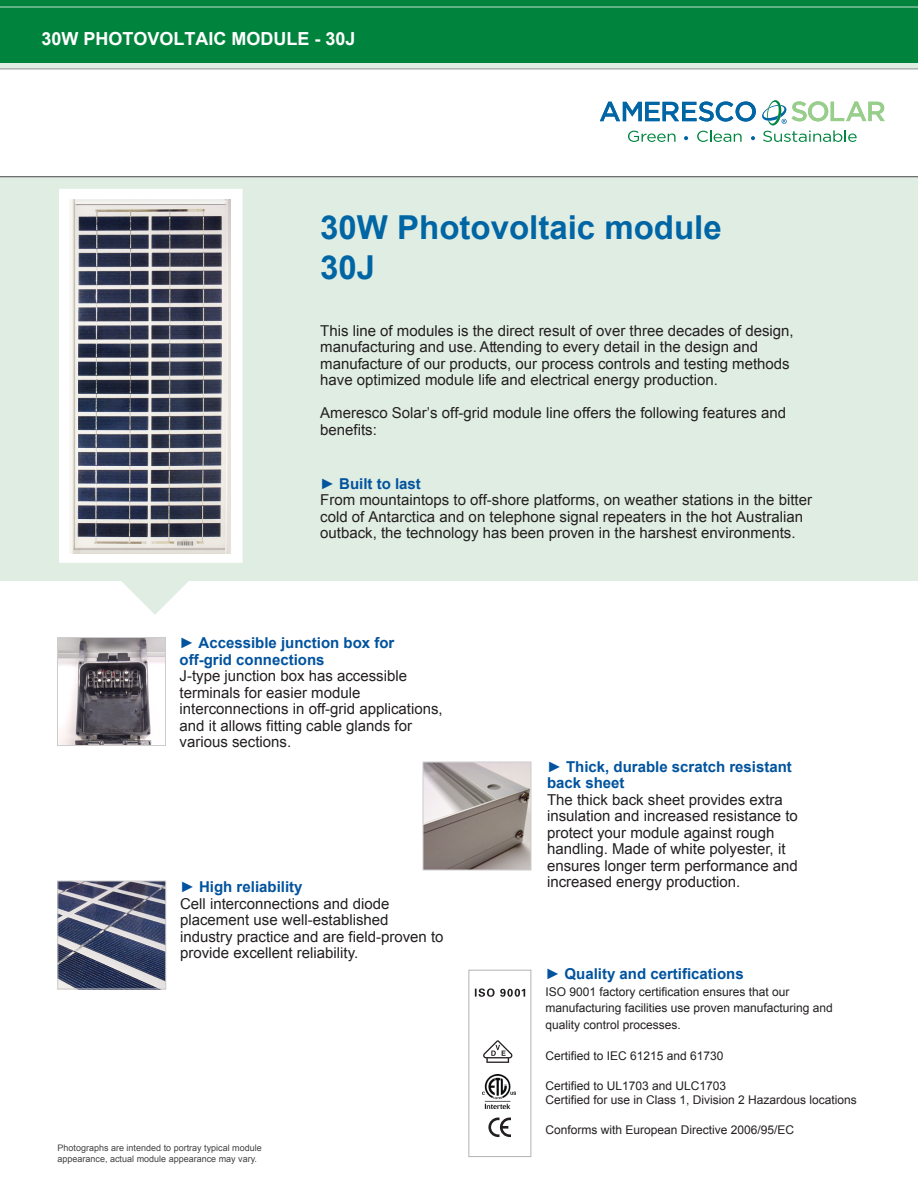
<style>
.page{position:relative;width:918px;height:1188px;background:#fff}
.page>*{position:absolute;margin:0;border:0;box-sizing:border-box;transform-origin:0 0}
.t1{font:700 33px/39.6px "Arial";color:#0065a4}
.t2{font:700 18px "Arial";color:#fff}
.t3{font:15px/16.5px "Arial";color:#231f20}
.t4{font:700 15px/16.5px "Arial";color:#01539e}
.t5{font:12px/16.5px "Arial";color:#231f20}
.t6{font:9px/10.8px "Arial";color:rgb(0 0 0/.75)}
</style>
<div class="page">
<div style="left:0;top:177px;width:918px;height:404px;background:#e0ede2"></div>
<svg style="left:122px;top:581px;width:67px;height:34px"></svg>
<div style="left:0;top:45px;width:918px;height:23px;background:#e0ede2"></div>
<div style="left:0;top:0;width:918px;height:63px;background:#00843d"></div>
<svg style="left:684px;top:136px;width:4px;height:4px"></svg>
<svg style="left:751px;top:136px;width:4px;height:4px"></svg>
<svg style="left:628px;top:131px;width:48px;height:11px"></svg>
<svg style="left:697px;top:130px;width:45px;height:12px"></svg>
<svg style="left:600px;top:101px;width:156px;height:21px"></svg>
<svg style="left:762px;top:100px;width:123px;height:42px"></svg>
<hr style="left:0;top:7px;width:918px;height:1px;background:#fff">
<hr style="left:0;top:69px;width:918px;height:1px;background:#575b5d">
<hr style="left:0;top:176px;width:918px;height:1px;background:#4d4d4f">
<div style="left:59px;top:189px;width:184px;height:374px;background:#fff;border:2px solid #fff"></div>
<img style="left:483px;top:1075px;width:33px;height:33px">
<div style="left:469px;top:970px;width:62px;height:187px;border:1px solid #b1b3b4"></div>
<svg style="left:488px;top:1118px;width:23px;height:19px"></svg>
<svg style="left:475px;top:988px;width:50px;height:9px"></svg>
<svg style="left:483px;top:1040px;width:29px;height:23px"></svg>
<img style="left:425px;top:764px;width:104px;height:104px">
<div style="left:423px;top:762px;width:108px;height:108px;border:1px solid #ccc"></div>
<img style="left:59px;top:639px;width:105px;height:105px">
<div style="left:57px;top:637px;width:109px;height:109px;border:1px solid #ccc"></div>
<img style="left:59px;top:883px;width:105px;height:104px">
<div style="left:57px;top:881px;width:109px;height:108px;border:1px solid #ccc"></div>
<img style="left:69px;top:199px;width:161px;height:354px">
<p class="t2" style="left:41px;top:27px;width:316px">30W PHOTOVOLTAIC MODULE - 30J</p>
<h1 class="t1" style="left:320px;top:209px;width:403px">30W Photovoltaic module<br>30J</h1>
<p class="t3" style="left:320px;top:323px;width:475px">This line of modules is the direct result of over three decades of design, manufacturing and use. Attending to every detail in the design and manufacture of our products, our process controls and testing methods have optimized module life and electrical energy production.</p>
<p class="t3" style="left:320px;top:405px;width:468px">Ameresco Solar’s off-grid module line offers the following features and benefits:</p>
<p class="t4" style="left:320px;top:476px;width:102px">► Built to last</p>
<p class="t3" style="left:320px;top:492px;width:493px">From mountaintops to off-shore platforms, on weather stations in the bitter cold of Antarctica and on telephone signal repeaters in the hot Australian outback, the technology has been proven in the harshest environments.</p>
<p class="t4" style="left:180px;top:635px;width:216px">► Accessible junction box for off-grid connections</p>
<p class="t3" style="left:180px;top:668px;width:265px">J-type junction box has accessible terminals for easier module interconnections in off-grid applications, and it allows fitting cable glands for various sections.</p>
<p class="t4" style="left:180px;top:879px;width:124px">► High reliability</p>
<p class="t3" style="left:180px;top:896px;width:265px">Cell interconnections and diode placement use well-established industry practice and are field-proven to provide excellent reliability.</p>
<p class="t6" style="left:58px;top:1142px;width:206px">Photographs are intended to portray typical module appearance, actual module appearance may vary.</p>
<p class="t4" style="left:547px;top:759px;width:246px">► Thick, durable scratch resistant back sheet</p>
<p class="t3" style="left:547px;top:792px;width:252px">The thick back sheet provides extra insulation and increased resistance to protect your module against rough handling. Made of white polyester, it ensures longer term performance and increased energy production.</p>
<p class="t4" style="left:546px;top:966px;width:200px">► Quality and certifications</p>
<p class="t5" style="left:546px;top:984px;width:289px">ISO 9001 factory certification ensures that our manufacturing facilities use proven manufacturing and quality control processes.</p>
<p class="t5" style="left:546px;top:1048px;width:180px">Certified to IEC 61215 and 61730</p>
<p class="t5" style="left:546px;top:1080px;width:313px;line-height:13.5px">Certified to UL1703 and ULC1703<br>Certified for use in Class 1, Division 2 Hazardous locations</p>
<p class="t5" style="left:546px;top:1122px;width:250px">Conforms with European Directive 2006/95/EC</p>
</div>
